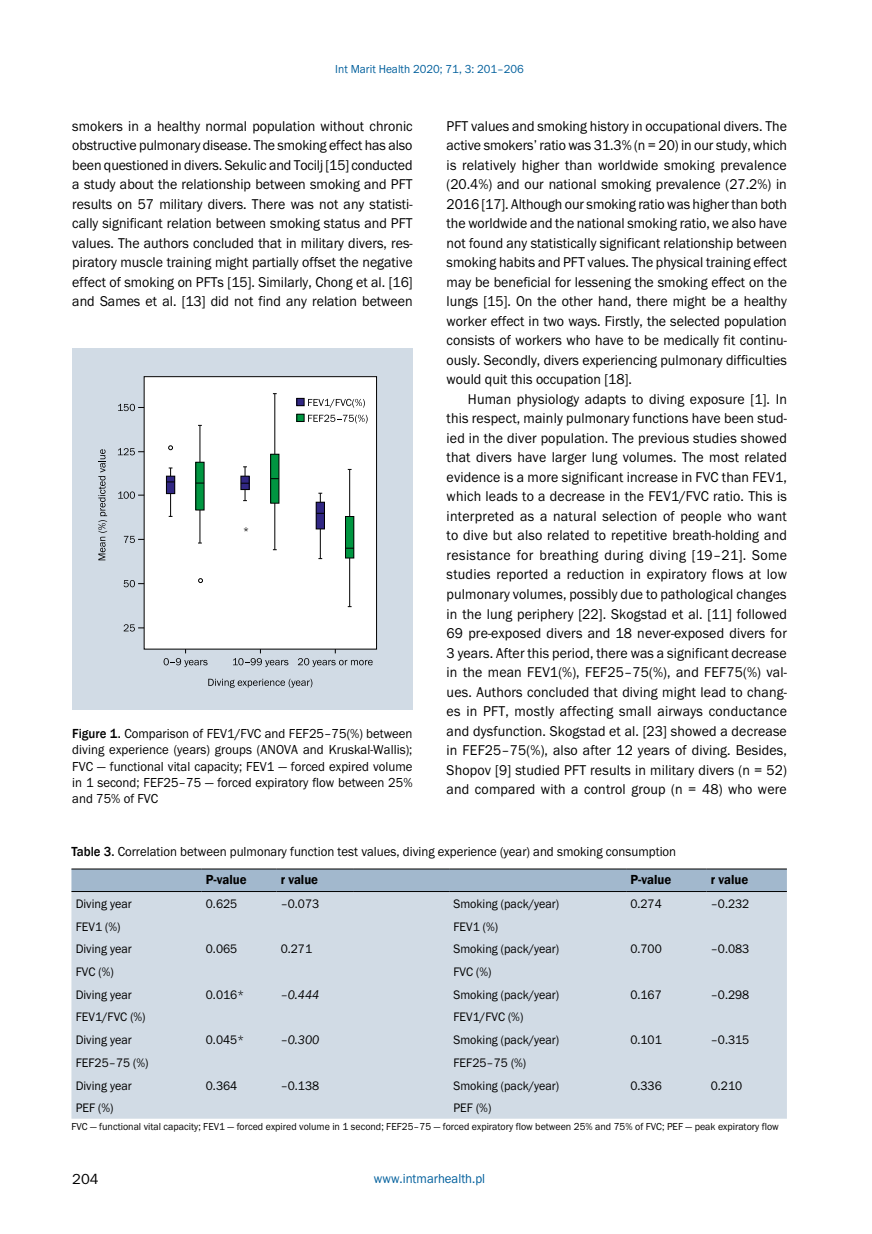
<style>
.page{position:relative;width:872px;height:1234px;background:#fff}
.page>*{position:absolute;margin:0;border:0;box-sizing:border-box;transform-origin:0 0}
.t1{font:15px "Franklin Got Itc TEE";color:#000}
.t2{font:14.7px/19.5px "Franklin Got Itc TEE";color:#000;text-align:justify;scale:.95 1}
.t3{font:13.5px/16.2px "Franklin Got Itc TEE";color:#000;text-align:justify;scale:.95 1}
.t4{font:600 13.5px "Franklin Gothic";color:#000;scale:.95 1}
.t5{font:13.5px "Franklin Got Itc TEE";color:#005f9c;scale:.95 1}
.t6{font:12.75px "Franklin Got Itc TEE";color:#000;scale:.95 1}
.t7{font:italic 12.75px "Franklin Got Itc TEE";color:#000;scale:.95 1}
.t8{font:12px "Franklin Got Itc TEE";color:#005f9c;scale:.95 1}
.t9{font:10.5px "Franklin Got Itc TEE";color:#000;scale:.95 1}
.s1{font-family:"Franklin Gothic";font-weight:500}
.s2{font-style:normal}
</style>
<div class="page">
<div style="left:72px;top:348px;width:340px;height:361px;background:#d1dbe5"></div>
<div style="left:144px;top:376px;width:232px;height:273px;background:#fff"></div>
<div style="left:144px;top:376px;width:233px;height:273px;border:1px solid #000"></div>
<svg style="left:118px;top:404px;width:26px;height:7px"></svg>
<svg style="left:118px;top:448px;width:26px;height:7px"></svg>
<svg style="left:118px;top:491px;width:26px;height:7px"></svg>
<svg style="left:124px;top:535px;width:20px;height:8px"></svg>
<svg style="left:124px;top:580px;width:20px;height:7px"></svg>
<svg style="left:124px;top:624px;width:20px;height:7px"></svg>
<svg style="left:164px;top:649px;width:43px;height:18px"></svg>
<svg style="left:233px;top:649px;width:55px;height:18px"></svg>
<svg style="left:298px;top:649px;width:75px;height:18px"></svg>
<svg style="left:208px;top:678px;width:104px;height:9px"></svg>
<svg style="left:98px;top:449px;width:9px;height:111px"></svg>
<div style="left:297px;top:398px;width:7px;height:7px;background:#312783"></div>
<div style="left:296px;top:398px;width:8px;height:8px;border:1px solid #000"></div>
<svg style="left:308px;top:399px;width:57px;height:8px"></svg>
<div style="left:297px;top:414px;width:7px;height:7px;background:#009641"></div>
<div style="left:296px;top:414px;width:8px;height:8px;border:1px solid #000"></div>
<svg style="left:308px;top:414px;width:59px;height:9px"></svg>
<hr style="left:170px;top:468px;width:1px;height:48px;background:#000">
<div style="left:166px;top:476px;width:9px;height:17px;background:#312783"></div>
<div style="left:166px;top:475px;width:9px;height:19px;border:1px solid #000"></div>
<hr style="left:245px;top:466px;width:1px;height:34px;background:#000">
<svg style="left:241px;top:476px;width:8px;height:13px"></svg>
<div style="left:240px;top:475px;width:9px;height:15px;border:1px solid #000"></div>
<hr style="left:320px;top:493px;width:1px;height:65px;background:#000">
<div style="left:316px;top:502px;width:8px;height:27px;background:#312783"></div>
<div style="left:316px;top:501px;width:9px;height:28px;border:1px solid #000"></div>
<hr style="left:199px;top:425px;width:1px;height:118px;background:#000">
<div style="left:196px;top:462px;width:8px;height:48px;background:#009641"></div>
<div style="left:195px;top:462px;width:9px;height:48px;border:1px solid #000"></div>
<hr style="left:274px;top:393px;width:1px;height:156px;background:#000">
<div style="left:271px;top:454px;width:8px;height:49px;background:#009641"></div>
<div style="left:270px;top:454px;width:9px;height:49px;border:1px solid #000"></div>
<hr style="left:349px;top:469px;width:1px;height:137px;background:#000">
<div style="left:345px;top:516px;width:9px;height:42px;background:#009641"></div>
<div style="left:345px;top:516px;width:9px;height:42px;border:1px solid #000"></div>
<svg style="left:198px;top:578px;width:5px;height:5px"></svg>
<svg style="left:168px;top:445px;width:5px;height:5px"></svg>
<svg style="left:244px;top:527px;width:4px;height:4px"></svg>
<div style="left:71px;top:869px;width:716px;height:21px;background:#a2b8cd"></div>
<div style="left:71px;top:891px;width:716px;height:227px;background:#d1dbe5"></div>
<hr style="left:71px;top:868px;width:131px;height:1px;background:#000">
<hr style="left:202px;top:868px;width:74px;height:1px;background:#000">
<hr style="left:276px;top:868px;width:78px;height:1px;background:#000">
<hr style="left:354px;top:868px;width:95px;height:1px;background:#000">
<hr style="left:449px;top:868px;width:177px;height:1px;background:#000">
<hr style="left:626px;top:868px;width:80px;height:1px;background:#000">
<hr style="left:706px;top:868px;width:81px;height:1px;background:#000">
<hr style="left:71px;top:890px;width:131px;height:1px;background:#000">
<hr style="left:202px;top:890px;width:74px;height:1px;background:#000">
<hr style="left:276px;top:890px;width:78px;height:1px;background:#000">
<hr style="left:354px;top:890px;width:95px;height:1px;background:#000">
<hr style="left:449px;top:890px;width:177px;height:1px;background:#000">
<hr style="left:626px;top:890px;width:80px;height:1px;background:#000">
<hr style="left:706px;top:890px;width:81px;height:1px;background:#000">
<p class="t8" style="left:335px;top:62px;width:200px">Int Marit Health 2020; 71, 3: 201–206</p>
<p class="t2" style="left:72px;top:116px;width:360px">smokers in a healthy normal population without chronic obstructive pulmonary disease. The smoking effect has also been questioned in divers. Sekulic and Tocilj [15] conducted a study about the relationship between smoking and PFT results on 57 military divers. There was not any statisti&shy;cally significant relation between smoking status and PFT values. The authors concluded that in military divers, res&shy;piratory muscle training might partially offset the negative effect of smoking on PFTs [15]. Similarly, Chong et al. [16] and Sames et al. [13] did not find any relation between</p>
<p class="t2" style="left:446px;top:116px;width:360px">PFT values and smoking history in occupational divers. The active smokers’ ratio was 31.3% (n = 20) in our study, which is relatively higher than worldwide smoking prevalence (20.4%) and our national smoking prevalence (27.2%) in 2016 [17]. Although our smoking ratio was higher than both the worldwide and the national smoking ratio, we also have not found any statistically significant relationship between smoking habits and PFT values. The physical training effect may be beneficial for lessening the smoking effect on the lungs [15]. On the other hand, there might be a healthy worker effect in two ways. Firstly, the selected population consists of workers who have to be medically fit continu&shy;ously. Secondly, divers experiencing pulmonary difficulties would quit this occupation [18].</p>
<p class="t2" style="left:446px;top:389px;width:360px;text-indent:21px">Human physiology adapts to diving exposure [1]. In this respect, mainly pulmonary functions have been stud&shy;ied in the diver population. The previous studies showed that divers have larger lung volumes. The most related evidence is a more significant increase in FVC than FEV1, which leads to a decrease in the FEV1/FVC ratio. This is interpreted as a natural selection of people who want to dive but also related to repetitive breath-holding and resistance for breathing during diving [19–21]. Some studies reported a reduction in expiratory flows at low pulmonary volumes, possibly due to pathological changes in the lung periphery [22]. Skogstad et al. [11] followed 69 pre-exposed divers and 18 never-exposed divers for 3 years. After this period, there was a significant decrease in the mean FEV1(%), FEF25–75(%), and FEF75(%) val&shy;ues. Authors concluded that diving might lead to chang&shy;es in PFT, mostly affecting small airways conductance and dysfunction. Skogstad et al. [23] showed a decrease in FEF25–75(%), also after 12 years of diving. Besides, Shopov [9] studied PFT results in military divers (n = 52) and compared with a control group (n = 48) who were</p>
<p class="t3" style="left:72px;top:725px;width:360px"><span class="s1">Figure 1.</span> Comparison of FEV1/FVC and FEF25–75(%) between diving experience (years) groups (ANOVA and Kruskal-Wallis); FVC — functional vital capacity; FEV1 — forced expired volume in 1 second; FEF25–75 — forced expiratory flow between 25% and 75% of FVC</p>
<p class="t3" style="left:71px;top:843px;width:638px"><span class="s1">Table 3.</span> Correlation between pulmonary function test values, diving experience (year) and smoking consumption</p>
<p class="t4" style="left:206px;top:871px;width:44px">P-value</p>
<p class="t4" style="left:281px;top:871px;width:41px">r value</p>
<p class="t4" style="left:630px;top:871px;width:44px">P-value</p>
<p class="t4" style="left:711px;top:871px;width:41px">r value</p>
<p class="t6" style="left:76px;top:896px;width:61px">Diving year</p>
<p class="t6" style="left:206px;top:896px;width:35px">0.625</p>
<p class="t6" style="left:281px;top:896px;width:42px">–0.073</p>
<p class="t6" style="left:453px;top:896px;width:113px">Smoking (pack/year)</p>
<p class="t6" style="left:630px;top:896px;width:35px">0.274</p>
<p class="t6" style="left:711px;top:896px;width:42px">–0.232</p>
<p class="t6" style="left:76px;top:919px;width:49px">FEV1 (%)</p>
<p class="t6" style="left:453px;top:919px;width:49px">FEV1 (%)</p>
<p class="t6" style="left:76px;top:941px;width:61px">Diving year</p>
<p class="t6" style="left:206px;top:941px;width:35px">0.065</p>
<p class="t6" style="left:281px;top:941px;width:35px">0.271</p>
<p class="t6" style="left:453px;top:941px;width:113px">Smoking (pack/year)</p>
<p class="t6" style="left:630px;top:941px;width:35px">0.700</p>
<p class="t6" style="left:711px;top:941px;width:42px">–0.083</p>
<p class="t6" style="left:76px;top:964px;width:41px">FVC (%)</p>
<p class="t6" style="left:453px;top:964px;width:41px">FVC (%)</p>
<p class="t6" style="left:76px;top:987px;width:61px">Diving year</p>
<p class="t6" style="left:206px;top:987px;width:42px">0.016*</p>
<p class="t7" style="left:281px;top:987px;width:42px">–0.444</p>
<p class="t6" style="left:453px;top:987px;width:113px">Smoking (pack/year)</p>
<p class="t6" style="left:630px;top:987px;width:35px">0.167</p>
<p class="t6" style="left:711px;top:987px;width:42px">–0.298</p>
<p class="t6" style="left:76px;top:1009px;width:75px">FEV1/FVC (%)</p>
<p class="t6" style="left:453px;top:1009px;width:75px">FEV1/FVC (%)</p>
<p class="t6" style="left:76px;top:1032px;width:61px">Diving year</p>
<p class="t6" style="left:206px;top:1032px;width:42px">0.045*</p>
<p class="t7" style="left:281px;top:1032px;width:42px"><span class="s2">–</span>0.300</p>
<p class="t6" style="left:453px;top:1032px;width:113px">Smoking (pack/year)</p>
<p class="t6" style="left:630px;top:1032px;width:35px">0.101</p>
<p class="t6" style="left:711px;top:1032px;width:42px">–0.315</p>
<p class="t6" style="left:76px;top:1055px;width:78px">FEF25–75 (%)</p>
<p class="t6" style="left:453px;top:1055px;width:78px">FEF25–75 (%)</p>
<p class="t6" style="left:76px;top:1077px;width:61px">Diving year</p>
<p class="t6" style="left:206px;top:1077px;width:35px">0.364</p>
<p class="t6" style="left:281px;top:1077px;width:42px">–0.138</p>
<p class="t6" style="left:453px;top:1077px;width:113px">Smoking (pack/year)</p>
<p class="t6" style="left:630px;top:1077px;width:35px">0.336</p>
<p class="t6" style="left:711px;top:1077px;width:35px">0.210</p>
<p class="t6" style="left:76px;top:1100px;width:41px">PEF (%)</p>
<p class="t6" style="left:453px;top:1100px;width:41px">PEF (%)</p>
<p class="t9" style="left:71px;top:1119px;width:746px">FVC — functional vital capacity; FEV1 — forced expired volume in 1 second; FEF25–75 — forced expiratory flow between 25% and 75% of FVC; PEF — peak expiratory flow</p>
<p class="t1" style="left:72px;top:1170px;width:28px">204</p>
<p class="t5" style="left:374px;top:1170px;width:119px">www.intmarhealth.pl</p>
</div>
